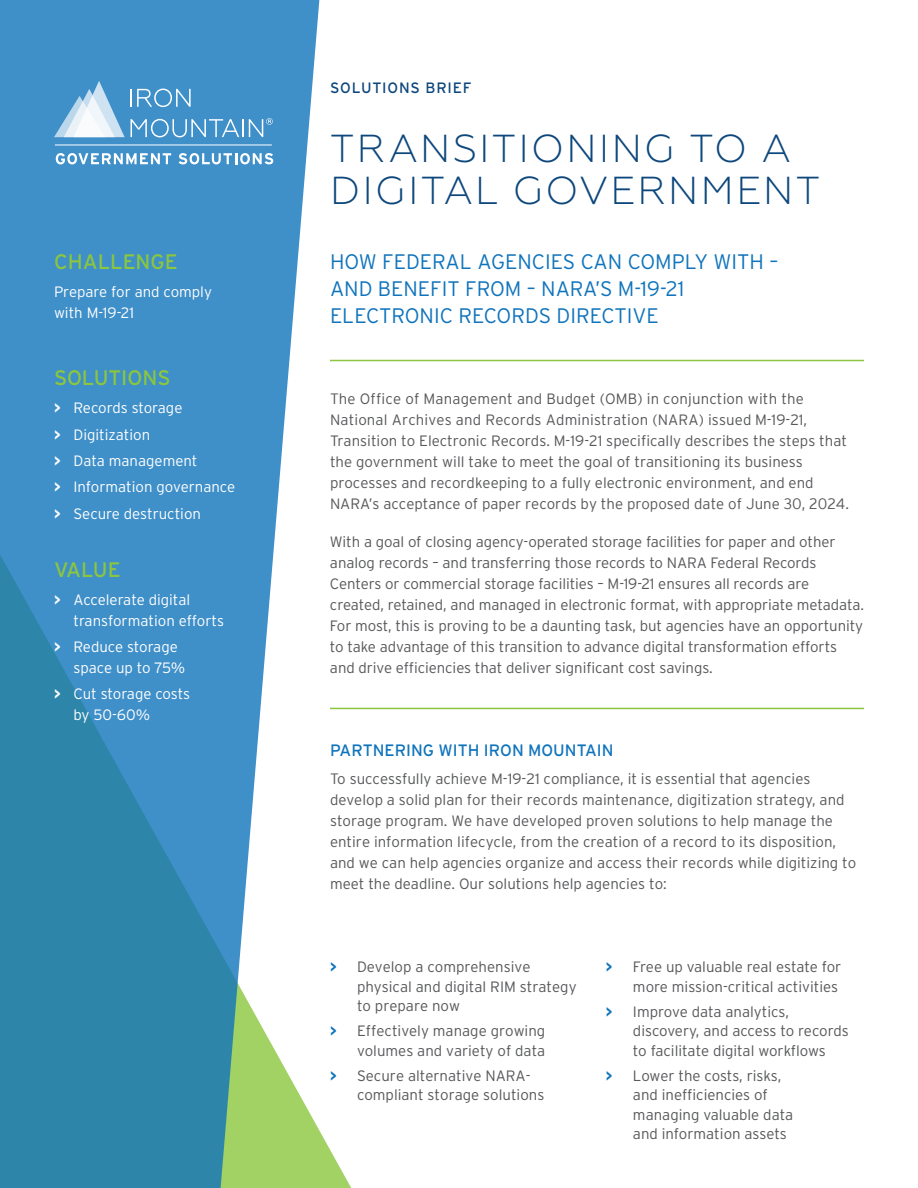
<style>
.page{position:relative;width:918px;height:1188px;background:#fff}
.page>*{position:absolute;margin:0;border:0;box-sizing:border-box;transform-origin:0 0}
.Title_Text{font:300 39px/42px "Geometria";letter-spacing:.055em;color:#0d477c}
.Headline_Text{font:300 21px/27px "Interstate";color:#1074bc}
.Industry_Fact{font:21px "Interstate";color:#8bc63e}
.Body_Copy{font:16.5px "Interstate";color:#1074bc}
.Body_Copy-2{font:300 15px/21px "Interstate";color:#57585a}
.Sidebar_Copy_-_white{font:300 15px/21px "Interstate";color:#fff}
.Asset_Type{font:15px "Interstate";letter-spacing:.05em;color:#0d477c}
.s1{font-weight:700}
.s2{font-weight:400}
.s3{font-weight:700;color:#1074bc}
</style>
<div class="page">
<svg style="left:320px;top:707px;width:59px;height:481px"></svg>
<svg style="left:0;top:0;width:320px;height:1188px;background:#559cc4"></svg>
<svg style="left:54px;top:81px;width:71px;height:56px"></svg>
<svg style="left:131px;top:89px;width:60px;height:18px"></svg>
<svg style="left:131px;top:118px;width:142px;height:19px;background:#65a5d3"></svg>
<svg style="left:56px;top:153px;width:115px;height:12px"></svg>
<svg style="left:179px;top:153px;width:94px;height:11px"></svg>
<hr style="left:55px;top:145px;width:217px;height:1px;background:#fff">
<hr style="left:330px;top:708px;width:534px;height:1px;background:#8bc63e">
<hr style="left:330px;top:360px;width:534px;height:1px;background:#8bc63e">
<p class="Industry_Fact" style="left:54px;top:250px;width:125px">CHALLENGE</p>
<p class="Sidebar_Copy_-_white" style="left:54px;top:281px;width:160px">Prepare for and comply with M-19-21</p>
<p class="Industry_Fact" style="left:54px;top:366px;width:118px">SOLUTIONS</p>
<p class="Sidebar_Copy_-_white" style="left:54px;top:397px;width:130px"><span class="s1">&gt;</span> Records storage</p>
<p class="Sidebar_Copy_-_white" style="left:54px;top:424px;width:98px"><span class="s1">&gt;</span> Digitization</p>
<p class="Sidebar_Copy_-_white" style="left:54px;top:450px;width:145px"><span class="s1">&gt;</span> Data management</p>
<p class="Sidebar_Copy_-_white" style="left:54px;top:477px;width:183px"><span class="s1">&gt;</span> Information governance</p>
<p class="Sidebar_Copy_-_white" style="left:54px;top:503px;width:149px"><span class="s1">&gt;</span> Secure destruction</p>
<p class="Industry_Fact" style="left:54px;top:558px;width:68px">VALUE</p>
<p class="Sidebar_Copy_-_white" style="left:74px;top:589px;width:152px;text-indent:-20px"><span class="s1">&gt;</span> Accelerate digital transformation efforts</p>
<p class="Sidebar_Copy_-_white" style="left:74px;top:636px;width:113px;text-indent:-20px"><span class="s1">&gt;</span> Reduce storage space up to 75%</p>
<p class="Sidebar_Copy_-_white" style="left:74px;top:683px;width:118px;text-indent:-20px"><span class="s1">&gt;</span> Cut storage costs by 50-60%</p>
<p class="Asset_Type" style="left:330px;top:79px;width:143px">SOLUTIONS BRIEF</p>
<p class="Title_Text" style="left:330px;top:127px;width:491px">TRANSITIONING TO A<br>DIGITAL GOVERNMENT</p>
<p class="Headline_Text" style="left:330px;top:248px;width:450px">HOW FEDERAL AGENCIES CAN COMPLY WITH –<br>AND BENEFIT FROM – NARA’S M-19-21<br>ELECTRONIC RECORDS DIRECTIVE</p>
<p class="Body_Copy-2" style="left:330px;top:388px;width:520px"><span class="s2">The</span> Office of Management and Budget (OMB) in conjunction with the National Archives and Records Administration (NARA) issued M-19-21, Transition to Electronic Records. M-19-21 specifically describes the steps that the government will take to meet the goal of transitioning its business processes and recordkeeping to a fully electronic environment, and end NARA’s acceptance of paper records by <span class="s2">the proposed date of June 30, 2024</span>.</p>
<p class="Body_Copy-2" style="left:330px;top:531px;width:536px">With a goal of closing agency-operated storage facilities for paper and other analog records – and transferring those records to NARA Federal Records Centers or commercial storage facilities – M-19-21 ensures all records are created, retained, and managed in electronic format, with appropriate metadata.<br>For most, this is proving to be a daunting task, but agencies have an opportunity to take advantage of this transition to advance digital transformation efforts and drive efficiencies that deliver significant cost savings.</p>
<p class="Body_Copy" style="left:330px;top:741px;width:285px">PARTNERING WITH IRON MOUNTAIN</p>
<p class="Body_Copy-2" style="left:330px;top:768px;width:528px"><span class="s2">T</span>o successfully achieve M-19-21 compliance, it is essential that agencies develop a solid plan for their records maintenance, digitization strategy, and storage program. We have developed proven solutions to help manage the entire information lifecycle, from the creation of a record to its disposition, and we can help agencies organize and access their records while digitizing to meet the deadline. Our solutions help agencies to:</p>
<p class="Body_Copy-2" style="left:357px;top:957px;width:221px;line-height:19.5px;text-indent:-27px"><span class="s3">&gt;</span> Develop a comprehensive physical and digital RIM strategy to prepare now</p>
<p class="Body_Copy-2" style="left:330px;top:1021px;width:217px;line-height:19.5px;text-align:right"><span class="s3">&gt;</span> Effectively manage growing volumes and variety of data</p>
<p class="Body_Copy-2" style="left:357px;top:1065px;width:189px;line-height:19.5px;text-indent:-27px"><span class="s3">&gt;</span> Secure alternative NARA&shy;compliant storage solutions</p>
<p class="Body_Copy-2" style="left:606px;top:957px;width:237px;line-height:19.5px;text-align:right"><span class="s3">&gt;</span> Free up valuable real estate for more mission-critical activities</p>
<p class="Body_Copy-2" style="left:633px;top:1002px;width:217px;line-height:19.5px;text-indent:-27px"><span class="s3">&gt;</span> Improve data analytics, discovery, and access to records to facilitate digital workflows</p>
<p class="Body_Copy-2" style="left:633px;top:1065px;width:162px;line-height:19.5px;text-indent:-27px"><span class="s3">&gt;</span> Lower the costs, risks, and inefficiencies of managing valuable data and information assets</p>
</div>
